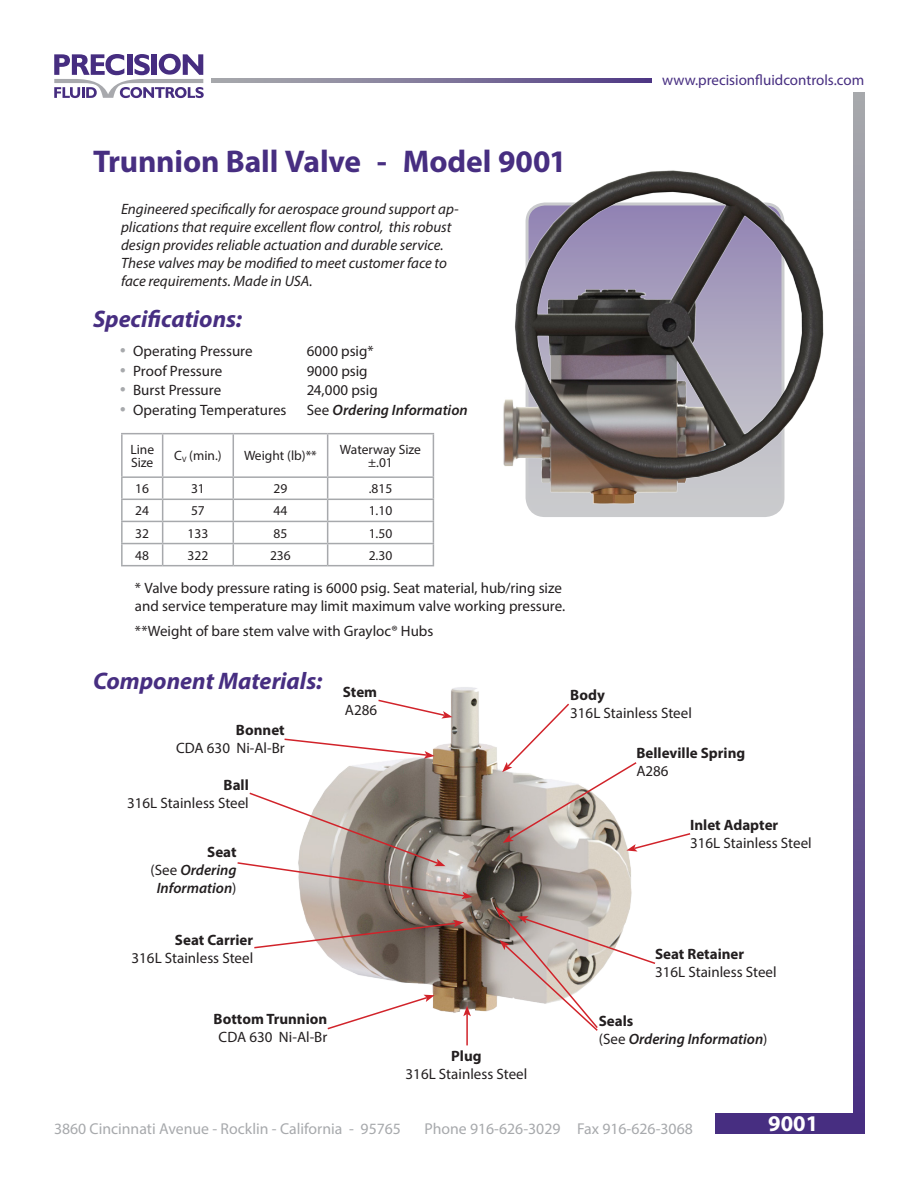
<style>
.page{position:relative;width:918px;height:1188px;background:#fff}
.page>*{position:absolute;margin:0;border:0;box-sizing:border-box;transform-origin:0 0}
.t1{font:700 31.5px "Myriad Pro";letter-spacing:-.005em;color:#472e81}
.t2{font:italic 700 24px "Myriad Pro";color:#472e81}
.t3{font:700 22.5px "Myriad Pro";color:#fff}
.t4{font:15.75px "Myriad Pro";color:#a7a9ac}
.t5{font:15px/18px "Myriad Pro";color:#231f20}
.t6{font:italic 15px/18px "Myriad Pro";color:#231f20}
.t7{font:700 15px/18px "Myriad Pro";color:#231f20;text-align:center}
.t8{font:italic 600 15px "Myriad Pro";color:#231f20}
.t9{font:15px "Myriad Pro";color:#472e81}
.t10{font:13.5px/13.5px "Myriad Pro";color:#231f20}
.s1{color:#a7a9ac}
.s2{font-weight:400;font-style:normal}
.s3{font-weight:400}
</style>
<div class="page">
<svg style="left:54px;top:54px;width:150px;height:44px"></svg>
<svg style="left:854px;top:92px;width:10px;height:1021px;background:#776c96"></svg>
<svg style="left:211px;top:79px;width:441px;height:4px;background:#7f769a"></svg>
<div style="left:715px;top:1113px;width:149px;height:21px;background:#472e81"></div>
<hr style="left:121px;top:476px;width:42px;height:2px;background:#a7a9ac">
<hr style="left:163px;top:476px;width:70px;height:2px;background:#a7a9ac">
<hr style="left:233px;top:476px;width:95px;height:2px;background:#a7a9ac">
<hr style="left:328px;top:476px;width:106px;height:2px;background:#a7a9ac">
<hr style="left:121px;top:499px;width:42px;height:1px;background:#a7a9ac">
<hr style="left:163px;top:499px;width:70px;height:1px;background:#a7a9ac">
<hr style="left:233px;top:499px;width:95px;height:1px;background:#a7a9ac">
<hr style="left:328px;top:499px;width:106px;height:1px;background:#a7a9ac">
<hr style="left:121px;top:521px;width:42px;height:1px;background:#a7a9ac">
<hr style="left:163px;top:521px;width:70px;height:1px;background:#a7a9ac">
<hr style="left:233px;top:521px;width:95px;height:1px;background:#a7a9ac">
<hr style="left:328px;top:521px;width:106px;height:1px;background:#a7a9ac">
<svg style="left:162px;top:478px;width:1px;height:87px"></svg>
<svg style="left:233px;top:478px;width:1px;height:87px"></svg>
<svg style="left:327px;top:478px;width:1px;height:87px"></svg>
<hr style="left:121px;top:478px;width:2px;height:21px;background:#a7a9ac">
<hr style="left:121px;top:500px;width:2px;height:21px;background:#a7a9ac">
<hr style="left:121px;top:522px;width:2px;height:21px;background:#a7a9ac">
<hr style="left:121px;top:543px;width:42px;height:1px;background:#a7a9ac">
<hr style="left:121px;top:544px;width:2px;height:21px;background:#a7a9ac">
<hr style="left:163px;top:543px;width:70px;height:1px;background:#a7a9ac">
<hr style="left:233px;top:543px;width:95px;height:1px;background:#a7a9ac">
<hr style="left:328px;top:543px;width:106px;height:1px;background:#a7a9ac">
<svg style="left:433px;top:478px;width:1px;height:87px"></svg>
<hr style="left:121px;top:565px;width:42px;height:1px;background:#a7a9ac">
<hr style="left:163px;top:565px;width:70px;height:1px;background:#a7a9ac">
<hr style="left:233px;top:565px;width:95px;height:1px;background:#a7a9ac">
<hr style="left:328px;top:565px;width:106px;height:1px;background:#a7a9ac">
<hr style="left:121px;top:433px;width:42px;height:1px;background:#a8a9ad">
<hr style="left:121px;top:434px;width:2px;height:42px;background:#a8a9ad">
<hr style="left:163px;top:433px;width:70px;height:1px;background:#a8a9ad">
<hr style="left:162px;top:434px;width:1px;height:42px;background:#a8a9ad">
<hr style="left:233px;top:433px;width:95px;height:1px;background:#a8a9ad">
<hr style="left:233px;top:434px;width:1px;height:42px;background:#a8a9ad">
<hr style="left:328px;top:433px;width:106px;height:1px;background:#a8a9ad">
<hr style="left:327px;top:434px;width:1px;height:42px;background:#a8a9ad">
<hr style="left:433px;top:434px;width:1px;height:42px;background:#a8a9ad">
<img style="left:300px;top:687px;width:332px;height:326px">
<svg style="left:377px;top:699px;width:76px;height:20px"></svg>
<svg style="left:284px;top:738px;width:151px;height:21px"></svg>
<svg style="left:237px;top:791px;width:235px;height:108px"></svg>
<svg style="left:254px;top:920px;width:210px;height:29px"></svg>
<svg style="left:326px;top:995px;width:109px;height:35px"></svg>
<hr style="left:466px;top:1014px;width:2px;height:31px;background:#d1232a">
<svg style="left:463px;top:1006px;width:8px;height:10px"></svg>
<svg style="left:496px;top:907px;width:160px;height:124px"></svg>
<svg style="left:502px;top:702px;width:189px;height:150px"></svg>
<img style="left:503px;top:170px;width:321px;height:338px">
<p class="t1" style="left:93px;top:141px;width:475px">Trunnion Ball Valve - Model 9001</p>
<p class="t6" style="left:121px;top:199px;width:339px">Engineered specifically for aerospace ground support ap&shy;plications that require excellent flow control, this robust design provides reliable actuation and durable service.<br>These valves may be modified to meet customer face to face requirements. Made in USA.</p>
<p class="t2" style="left:93px;top:303px;width:151px">Specifications:</p>
<p class="t5" style="left:120px;top:342px;width:135px"><span class="s1">•</span> Operating Pressure</p>
<p class="t5" style="left:120px;top:362px;width:104px"><span class="s1">•</span> Proof Pressure</p>
<p class="t5" style="left:120px;top:381px;width:103px"><span class="s1">•</span> Burst Pressure</p>
<p class="t5" style="left:120px;top:401px;width:168px"><span class="s1">•</span> Operating Temperatures</p>
<p class="t5" style="left:307px;top:342px;width:68px">6000 psig*</p>
<p class="t5" style="left:307px;top:362px;width:62px">9000 psig</p>
<p class="t5" style="left:307px;top:381px;width:73px">24,000 psig</p>
<p class="t8" style="left:307px;top:400px;width:163px"><span class="s2">See</span> Ordering Information</p>
<p class="t10" style="left:130px;top:442px;width:25px">Line<br>Size</p>
<p class="t10" style="left:174px;top:449px;width:49px">C<sub>V</sub> (min.)</p>
<p class="t10" style="left:244px;top:449px;width:74px">Weight (lb)**</p>
<p class="t10" style="left:340px;top:442px;width:83px">Waterway Size</p>
<p class="t10" style="left:368px;top:456px;width:26px">±.01</p>
<p class="t10" style="left:135px;top:482px;width:15px">16</p>
<p class="t10" style="left:191px;top:482px;width:15px">31</p>
<p class="t10" style="left:274px;top:482px;width:15px">29</p>
<p class="t10" style="left:369px;top:482px;width:25px">.815</p>
<p class="t10" style="left:135px;top:504px;width:15px">24</p>
<p class="t10" style="left:191px;top:504px;width:15px">57</p>
<p class="t10" style="left:274px;top:504px;width:15px">44</p>
<p class="t10" style="left:369px;top:504px;width:25px">1.10</p>
<p class="t10" style="left:135px;top:526px;width:15px">32</p>
<p class="t10" style="left:188px;top:526px;width:22px">133</p>
<p class="t10" style="left:274px;top:526px;width:15px">85</p>
<p class="t10" style="left:369px;top:526px;width:25px">1.50</p>
<p class="t10" style="left:135px;top:548px;width:15px">48</p>
<p class="t10" style="left:188px;top:548px;width:22px">322</p>
<p class="t10" style="left:270px;top:548px;width:22px">236</p>
<p class="t10" style="left:369px;top:548px;width:25px">2.30</p>
<p class="t5" style="left:135px;top:579px;width:432px">* Valve body pressure rating is 6000 psig. Seat material, hub/ring size and service temperature may limit maximum valve working pressure.</p>
<p class="t5" style="left:135px;top:622px;width:300px">**Weight of bare stem valve with Grayloc® Hubs</p>
<p class="t9" style="left:662px;top:70px;width:204px">www.precisionfluidcontrols.com</p>
<p class="t2" style="left:93px;top:665px;width:231px">Component Materials:</p>
<p class="t7" style="left:236px;top:721px;width:50px">Bonnet</p>
<p class="t5" style="left:176px;top:739px;width:110px">CDA 630 Ni-Al-Br</p>
<p class="t7" style="left:224px;top:776px;width:27px">Ball</p>
<p class="t5" style="left:127px;top:794px;width:123px">316L Stainless Steel</p>
<p class="t7" style="left:207px;top:843px;width:31px">Seat</p>
<p class="t8" style="left:150px;top:861px;width:88px"><span class="s2">(See</span> Ordering</p>
<p class="t8" style="left:157px;top:879px;width:81px">Information<span class="s2">)</span></p>
<p class="t7" style="left:343px;top:683px;width:36px">Stem</p>
<p class="t5" style="left:345px;top:701px;width:34px">A286</p>
<p class="t7" style="left:570px;top:686px;width:36px">Body</p>
<p class="t5" style="left:570px;top:704px;width:123px">316L Stainless Steel</p>
<p class="t7" style="left:636px;top:744px;width:110px">Belleville Spring</p>
<p class="t5" style="left:636px;top:762px;width:34px">A286</p>
<p class="t7" style="left:690px;top:815px;width:90px">Inlet Adapter</p>
<p class="t5" style="left:690px;top:833px;width:123px">316L Stainless Steel</p>
<p class="t7" style="left:175px;top:930px;width:80px">Seat Carrier</p>
<p class="t5" style="left:132px;top:949px;width:123px">316L Stainless Steel</p>
<p class="t7" style="left:655px;top:945px;width:91px">Seat Retainer</p>
<p class="t5" style="left:655px;top:963px;width:123px">316L Stainless Steel</p>
<p class="t7" style="left:214px;top:1010px;width:115px">Bottom Trunnion<br><span class="s3">CDA 630 Ni-Al-Br</span></p>
<p class="t7" style="left:451px;top:1046px;width:32px">Plug</p>
<p class="t5" style="left:406px;top:1065px;width:123px">316L Stainless Steel</p>
<p class="t7" style="left:599px;top:1011px;width:36px">Seals</p>
<p class="t8" style="left:599px;top:1029px;width:170px"><span class="s2">(See</span> Ordering Information<span class="s2">)</span></p>
<p class="t4" style="left:54px;top:1119px;width:349px">3860 Cincinnati Avenue - Rocklin - California - 95765</p>
<p class="t4" style="left:424px;top:1119px;width:270px">Phone 916-626-3029 Fax 916-626-3068</p>
<p class="t3" style="left:768px;top:1109px;width:51px">9001</p>
</div>
